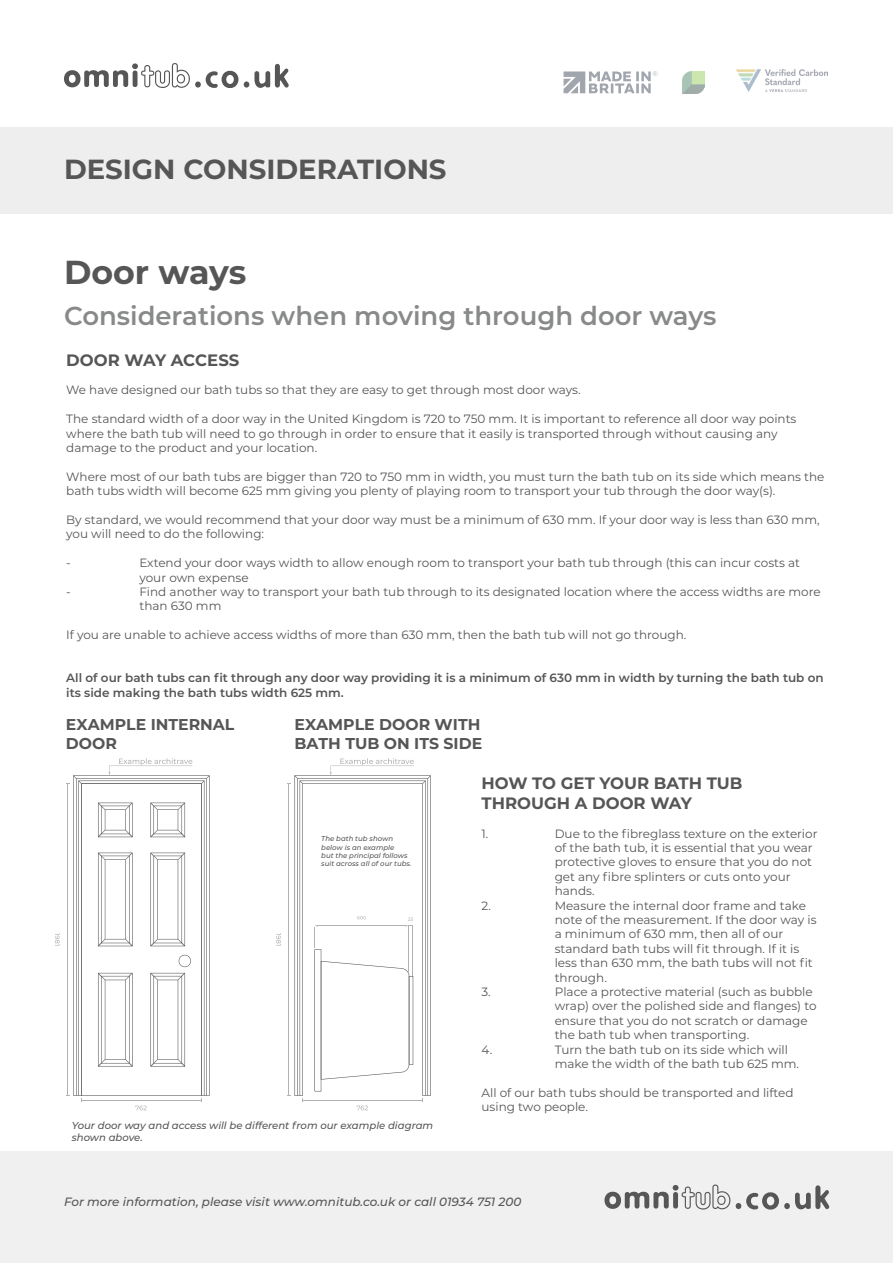
<style>
.page{position:relative;width:893px;height:1263px;background:#fff}
.page>*{position:absolute;margin:0;border:0;box-sizing:border-box;transform-origin:0 0}
.t1{font:700 33.15px "Montserrat";letter-spacing:-.005em;color:#565656}
.t2{font:700 27.6px "Montserrat";color:#565656}
.t3{font:600 25.95px "Montserrat";color:#888989}
.t4{font:700 16.5px/19.8px "Montserrat";color:#565656}
.t5{font:700 15.75px/18.9px "Montserrat";color:#565656}
.t6{font:12px/14.4px "Montserrat";color:#565555}
.t7{font:600 12px/14.4px "Montserrat";color:#565555}
.t8{font:italic 500 12px "Montserrat";color:#565656}
.t9{font:italic 500 10.05px/12.1px "Montserrat";color:#565656}
.t10{font:italic 500 6.9px/8.4px "Montserrat";color:#565656}
</style>
<div class="page">
<svg style="left:244px;top:64px;width:45px;height:24px"></svg>
<svg style="left:64px;top:63px;width:174px;height:25px"></svg>
<img style="left:736px;top:70px;width:91px;height:22px">
<img style="left:682px;top:71px;width:22px;height:22px">
<svg style="left:563px;top:71px;width:95px;height:22px"></svg>
<div style="left:0;top:128px;width:893px;height:86px;background:#efeeee"></div>
<div style="left:0;top:1151px;width:893px;height:112px;background:#f0f0f0"></div>
<svg style="left:604px;top:1184px;width:225px;height:26px"></svg>
<svg style="left:55px;top:933px;width:5px;height:12px"></svg>
<svg style="left:66px;top:758px;width:144px;height:352px"></svg>
<svg style="left:276px;top:933px;width:5px;height:12px"></svg>
<svg style="left:287px;top:758px;width:144px;height:352px"></svg>
<h2 class="t2" style="left:64px;top:149px;width:384px">DESIGN CONSIDERATIONS</h2>
<h1 class="t1" style="left:64px;top:249px;width:184px">Door ways</h1>
<h3 class="t3" style="left:64px;top:298px;width:654px">Considerations when moving through door ways</h3>
<h3 class="t4" style="left:66px;top:349px;width:175px">DOOR WAY ACCESS</h3>
<p class="t6" style="left:66px;top:382px;width:516px">We have designed our bath tubs so that they are easy to get through most door ways.</p>
<p class="t6" style="left:66px;top:411px;width:732px">The standard width of a door way in the United Kingdom is 720 to 750 mm. It is important to reference all door way points where the bath tub will need to go through in order to ensure that it easily is transported through without causing any damage to the product and your location.</p>
<p class="t6" style="left:66px;top:469px;width:760px">Where most of our bath tubs are bigger than 720 to 750 mm in width, you must turn the bath tub on its side which means the bath tubs width will become 625 mm giving you plenty of playing room to transport your tub through the door way(s).</p>
<p class="t6" style="left:66px;top:512px;width:755px">By standard, we would recommend that your door way must be a minimum of 630 mm. If your door way is less than 630 mm, you will need to do the following:</p>
<p class="t6" style="left:66px;top:555px;width:6px">-</p>
<p class="t6" style="left:139px;top:555px;width:662px">Extend your door ways width to allow enough room to transport your bath tub through (this can incur costs at your own expense</p>
<p class="t6" style="left:66px;top:584px;width:6px">-</p>
<p class="t6" style="left:139px;top:584px;width:683px">Find another way to transport your bath tub through to its designated location where the access widths are more than 630 mm</p>
<p class="t6" style="left:66px;top:627px;width:622px">If you are unable to achieve access widths of more than 630 mm, then the bath tub will not go through.</p>
<p class="t7" style="left:66px;top:670px;width:759px">All of our bath tubs can fit through any door way providing it is a minimum of 630 mm in width by turning the bath tub on its side making the bath tubs width 625 mm.</p>
<h3 class="t5" style="left:66px;top:714px;width:170px">EXAMPLE INTERNAL<br>DOOR</h3>
<h3 class="t5" style="left:294px;top:714px;width:189px">EXAMPLE DOOR WITH<br>BATH TUB ON ITS SIDE</h3>
<p class="t10" style="left:321px;top:834px;width:92px">The bath tub shown below is an example<br>but the principal follows suit across all of our tubs.</p>
<p class="t9" style="left:72px;top:1119px;width:363px">Your door way and access will be different from our example diagram shown above.</p>
<h3 class="t4" style="left:481px;top:772px;width:262px">HOW TO GET YOUR BATH TUB<br>THROUGH A DOOR WAY</h3>
<p class="t6" style="left:481px;top:826px;width:8px">1.</p>
<p class="t6" style="left:555px;top:826px;width:264px">Due to the fibreglass texture on the exterior of the bath tub, it is essential that you wear protective gloves to ensure that you do not get any fibre splinters or cuts onto your hands.</p>
<p class="t6" style="left:481px;top:898px;width:11px">2.</p>
<p class="t6" style="left:555px;top:898px;width:263px">Measure the internal door frame and take note of the measurement. If the door way is a minimum of 630 mm, then all of our standard bath tubs will fit through. If it is less than 630 mm, the bath tubs will not fit through.</p>
<p class="t6" style="left:481px;top:984px;width:11px">3.</p>
<p class="t6" style="left:555px;top:984px;width:263px">Place a protective material (such as bubble wrap) over the polished side and flanges) to ensure that you do not scratch or damage the bath tub when transporting.</p>
<p class="t6" style="left:481px;top:1042px;width:12px">4.</p>
<p class="t6" style="left:555px;top:1042px;width:246px">Turn the bath tub on its side which will make the width of the bath tub 625 mm.</p>
<p class="t6" style="left:481px;top:1085px;width:314px">All of our bath tubs should be transported and lifted using two people.</p>
<p class="t8" style="left:64px;top:1193px;width:459px">For more information, please visit www.omnitub.co.uk or call 01934 751 200</p>
</div>
